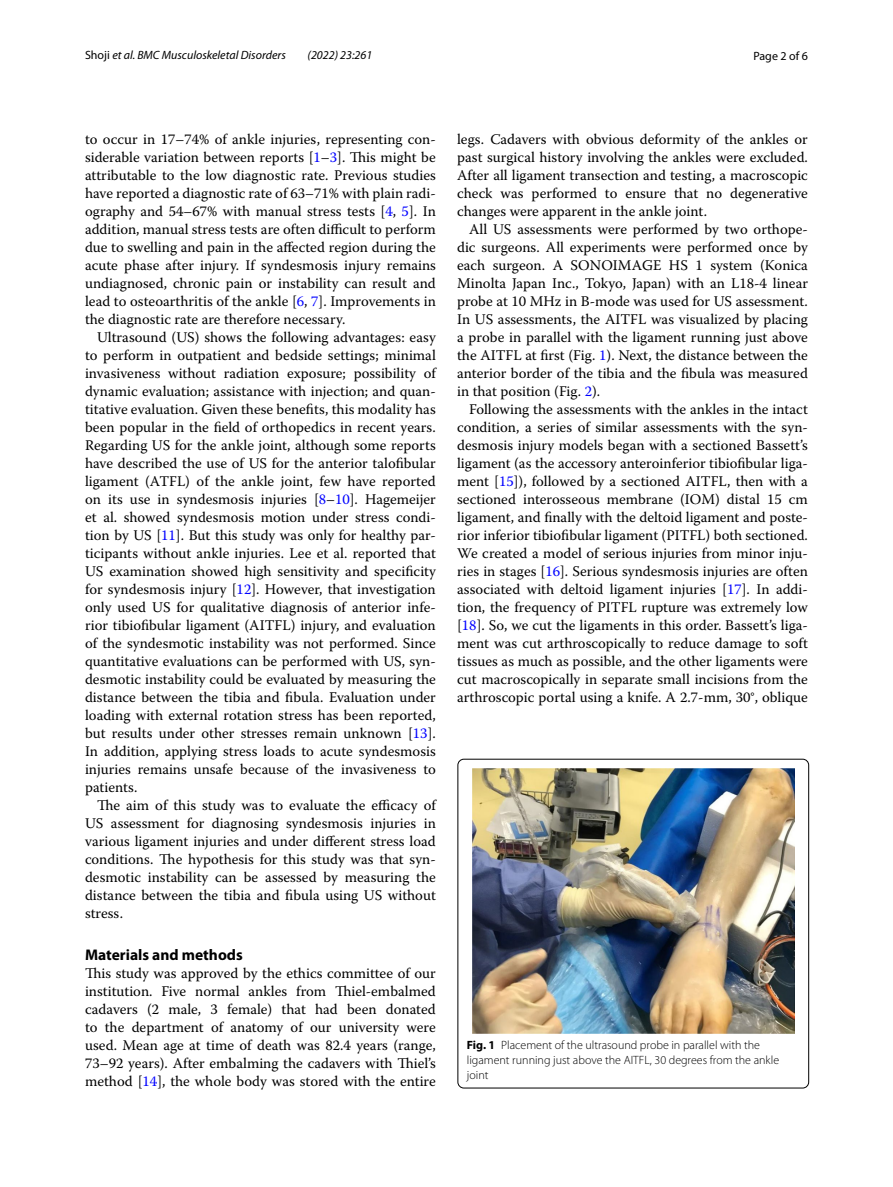
<style>
.page{position:relative;width:893px;height:1187px;background:#fff}
.page>*{position:absolute;margin:0;border:0;box-sizing:border-box;transform-origin:0 0}
.t1{font:700 15.45px "Myriad Pro";color:#000}
.t2{font:14.7px/18px "Warnock Pro";color:#000;text-align:justify}
.t3{font:300 12px/15px "Myriad Pro";color:#000}
.t4{font:italic 12px "Myriad Pro";color:#000}
.t5{font:12px "Myriad Pro";color:#000}
.s1{font-style:normal}
.s2{color:#00f}
.s3{font-weight:700}
</style>
<div class="page">
<img style="left:472px;top:768px;width:322px;height:265px">
<div style="left:458px;top:759px;width:351px;height:329px;border:1px solid #000;border-radius:6px"></div>
<p class="t4" style="left:85px;top:48px;width:202px"><span class="s1">Shoji</span> et al. BMC Musculoskeletal Disorders</p>
<p class="t4" style="left:308px;top:48px;width:66px">(2022) 23:261</p>
<p class="t5" style="left:753px;top:48px;width:56px">Page 2 of 6</p>
<p class="t2" style="left:85px;top:130px;width:352px">to occur in 17–74% of ankle injuries, representing con&shy;siderable variation between reports [<span class="s2">1</span>–<span class="s2">3</span>]. This might be attributable to the low diagnostic rate. Previous studies have reported a diagnostic rate of 63–71% with plain radi&shy;ography and 54–67% with manual stress tests [<span class="s2">4</span>, <span class="s2">5</span>]. In addition, manual stress tests are often difficult to perform due to swelling and pain in the affected region during the acute phase after injury. If syndesmosis injury remains undiagnosed, chronic pain or instability can result and lead to osteoarthritis of the ankle [<span class="s2">6</span>, <span class="s2">7</span>]. Improvements in the diagnostic rate are therefore necessary.</p>
<p class="t2" style="left:85px;top:328px;width:352px;text-indent:12px">Ultrasound (US) shows the following advantages: easy to perform in outpatient and bedside settings; minimal invasiveness without radiation exposure; possibility of dynamic evaluation; assistance with injection; and quan&shy;titative evaluation. Given these benefits, this modality has been popular in the field of orthopedics in recent years.<br>Regarding US for the ankle joint, although some reports have described the use of US for the anterior talofibular ligament (ATFL) of the ankle joint, few have reported on its use in syndesmosis injuries [<span class="s2">8</span>–<span class="s2">10</span>]. Hagemeijer et al. showed syndesmosis motion under stress condi&shy;tion by US [<span class="s2">11</span>]. But this study was only for healthy par&shy;ticipants without ankle injuries. Lee et al. reported that US examination showed high sensitivity and specificity for syndesmosis injury [<span class="s2">12</span>]. However, that investigation only used US for qualitative diagnosis of anterior infe&shy;rior tibiofibular ligament (AITFL) injury, and evaluation of the syndesmotic instability was not performed. Since quantitative evaluations can be performed with US, syn&shy;desmotic instability could be evaluated by measuring the distance between the tibia and fibula. Evaluation under loading with external rotation stress has been reported, but results under other stresses remain unknown [<span class="s2">13</span>].<br>In addition, applying stress loads to acute syndesmosis injuries remains unsafe because of the invasiveness to patients.</p>
<p class="t2" style="left:85px;top:796px;width:352px;text-indent:12px">The aim of this study was to evaluate the efficacy of US assessment for diagnosing syndesmosis injuries in various ligament injuries and under different stress load conditions. The hypothesis for this study was that syn&shy;desmotic instability can be assessed by measuring the distance between the tibia and fibula using US without stress.</p>
<p class="t1" style="left:85px;top:944px;width:159px">Materials and methods</p>
<p class="t2" style="left:85px;top:963px;width:352px">This study was approved by the ethics committee of our institution. Five normal ankles from Thiel-embalmed cadavers (2 male, 3 female) that had been donated to the department of anatomy of our university were used. Mean age at time of death was 82.4 years (range, 73–92 years). After embalming the cadavers with Thiel’s method [<span class="s2">14</span>], the whole body was stored with the entire</p>
<p class="t2" style="left:457px;top:130px;width:352px">legs. Cadavers with obvious deformity of the ankles or past surgical history involving the ankles were excluded.<br>After all ligament transection and testing, a macroscopic check was performed to ensure that no degenerative changes were apparent in the ankle joint.</p>
<p class="t2" style="left:457px;top:220px;width:352px;text-indent:12px">All US assessments were performed by two orthope&shy;dic surgeons. All experiments were performed once by each surgeon. A SONOIMAGE HS 1 system (Konica Minolta Japan Inc., Tokyo, Japan) with an L18-4 linear probe at 10 MHz in B-mode was used for US assessment.<br>In US assessments, the AITFL was visualized by placing a probe in parallel with the ligament running just above the AITFL at first (Fig. <span class="s2">1</span>). Next, the distance between the anterior border of the tibia and the fibula was measured in that position (Fig. <span class="s2">2</span>).</p>
<p class="t2" style="left:457px;top:400px;width:352px;text-indent:12px">Following the assessments with the ankles in the intact condition, a series of similar assessments with the syn&shy;desmosis injury models began with a sectioned Bassett’s ligament (as the accessory anteroinferior tibiofibular liga&shy;ment [<span class="s2">15</span>]), followed by a sectioned AITFL, then with a sectioned interosseous membrane (IOM) distal 15 cm ligament, and finally with the deltoid ligament and poste&shy;rior inferior tibiofibular ligament (PITFL) both sectioned.<br>We created a model of serious injuries from minor inju&shy;ries in stages [<span class="s2">16</span>]. Serious syndesmosis injuries are often associated with deltoid ligament injuries [<span class="s2">17</span>]. In addi&shy;tion, the frequency of PITFL rupture was extremely low [<span class="s2">18</span>]. So, we cut the ligaments in this order. Bassett’s liga&shy;ment was cut arthroscopically to reduce damage to soft tissues as much as possible, and the other ligaments were cut macroscopically in separate small incisions from the arthroscopic portal using a knife. A 2.7-mm, 30°, oblique</p>
<p class="t3" style="left:467px;top:1037px;width:314px"><span class="s3">Fig. 1</span> Placement of the ultrasound probe in parallel with the ligament running just above the AITFL, 30 degrees from the ankle joint</p>
</div>
